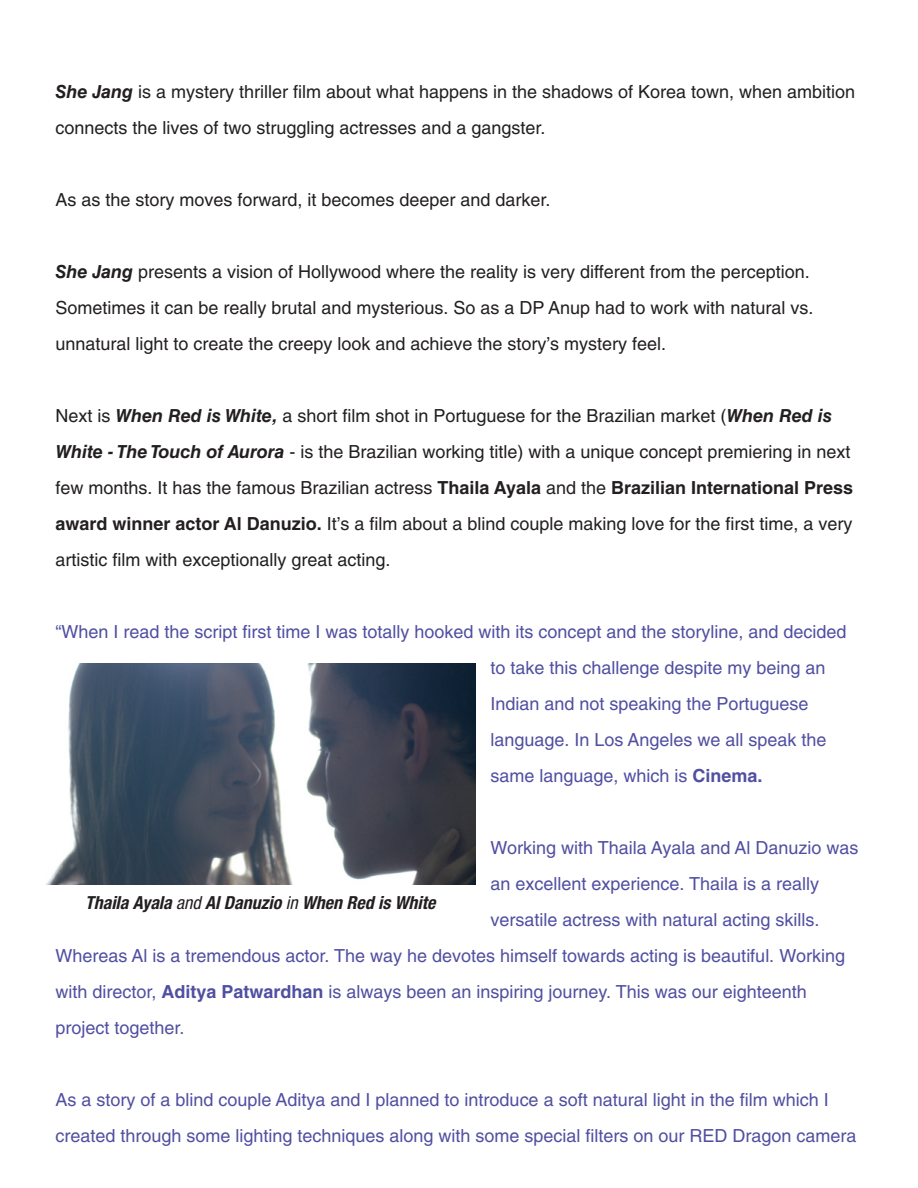
<style>
.page{position:relative;width:918px;height:1188px;background:#fff}
.page>*{position:absolute;margin:0;border:0;box-sizing:border-box;transform-origin:0 0}
.t1{font:18px/36px "Helvetica";color:#231f20}
.t2{font:18px/36px "Helvetica";color:#504fa1}
.t3{font:italic 700 condensed 18px "Helvetica Neue";color:#231f20}
.s1{font-family:"Helvetica LT Std";font-weight:700;font-style:italic}
.s2{font-weight:700}
.s3{font-weight:400}
</style>
<div class="page">
<img style="left:46px;top:663px;width:430px;height:221px">
<p class="t1" style="left:56px;top:75px;width:801px"><span class="s1">She Jang</span> is a mystery thriller film about what happens in the shadows of Korea town, when ambition connects the lives of two struggling actresses and a gangster.</p>
<p class="t1" style="left:56px;top:183px;width:497px">As as the story moves forward, it becomes deeper and darker.</p>
<p class="t1" style="left:56px;top:255px;width:759px"><span class="s1">She Jang</span> presents a vision of Hollywood where the reality is very different from the perception.<br>Sometimes it can be really brutal and mysterious. So as a DP Anup had to work with natural vs. unnatural light to create the creepy look and achieve the story’s mystery feel.</p>
<p class="t1" style="left:55px;top:399px;width:799px">Next is <span class="s1">When Red is White,</span> a short film shot in Portuguese for the Brazilian market (<span class="s1">When Red is White - The Touch of Aurora</span> - is the Brazilian working title) with a unique concept premiering in next few months. It has the famous Brazilian actress <span class="s2">Thaila Ayala</span> and the <span class="s2">Brazilian International Press award winner actor Al Danuzio.</span> It’s a film about a blind couple making love for the first time, a very artistic film with exceptionally great acting.</p>
<p class="t2" style="left:490px;top:615px;width:358px;text-indent:-435px">“When I read the script first time I was totally hooked with its concept and the storyline, and decided to take this challenge despite my being an Indian and not speaking the Portuguese language. In Los Angeles we all speak the same language, which is <span class="s2">Cinema.</span></p>
<p class="t2" style="left:490px;top:831px;width:370px">Working with Thaila Ayala and Al Danuzio was</p>
<p class="t2" style="left:490px;top:867px;width:330px">an excellent experience. Thaila is a really</p>
<p class="t2" style="left:490px;top:903px;width:331px">versatile actress with natural acting skills.</p>
<p class="t2" style="left:56px;top:939px;width:791px">Whereas Al is a tremendous actor. The way he devotes himself towards acting is beautiful. Working</p>
<p class="t2" style="left:56px;top:975px;width:753px">with director, <span class="s2">Aditya Patwardhan</span> is always been an inspiring journey. This was our eighteenth</p>
<p class="t2" style="left:56px;top:1011px;width:131px">project together.</p>
<p class="t3" style="left:85px;top:896px;width:352px">Thaila Ayala <span class="s3">and</span> Al Danuzio <span class="s3">in</span> When Red is White</p>
<p class="t2" style="left:56px;top:1083px;width:803px">As a story of a blind couple Aditya and I planned to introduce a soft natural light in the film which I created through some lighting techniques along with some special filters on our RED Dragon camera</p>
</div>
